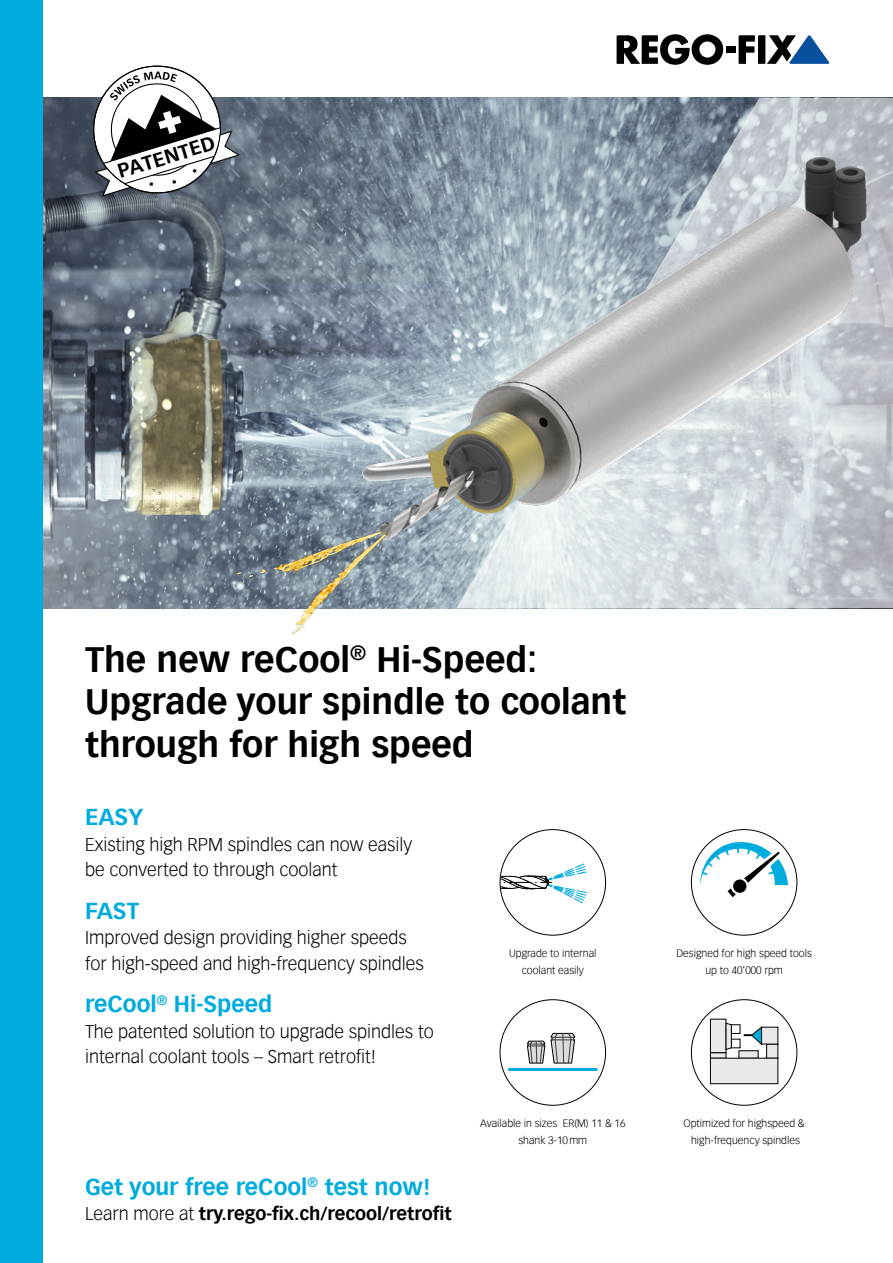
<style>
.page{position:relative;width:893px;height:1263px;background:#fff}
.page>*{position:absolute;margin:0;border:0;box-sizing:border-box;transform-origin:0 0}
.Headline_2{font:700 34.5px/42.5px "Vectora Com";color:#000}
.Untertitel_Titelseite_lightblue{font:700 22.5px "Vectora Com";color:#00abdd}
.t1{font:700 19.5px "Vectora Com";color:#000}
.Text_2spaltig{font:300 18px/25.5px "Vectora Com";color:#000}
.Text_1spaltig{font:700 18px "Vectora Com";color:#000}
.Icon{font:300 10.5px/17px "Vectora Com";color:#000;text-align:center}
.s1{font-weight:300}
</style>
<div class="page">
<img style="left:43px;top:98px;width:413px;height:510px">
<div style="left:726px;top:46px;width:9px;height:7px;background:#000"></div>
<svg style="left:617px;top:34px;width:106px;height:31px"></svg>
<svg style="left:739px;top:35px;width:91px;height:29px"></svg>
<div style="left:0;top:0;width:43px;height:1263px;background:#00abdd"></div>
<svg style="left:456px;top:98px;width:437px;height:510px;background:#9ba6b1"></svg>
<svg style="left:500px;top:862px;width:87px;height:43px"></svg>
<hr style="left:509px;top:1068px;width:87px;height:3px;background:#00abdd">
<svg style="left:527px;top:1040px;width:18px;height:24px"></svg>
<svg style="left:551px;top:1033px;width:24px;height:31px"></svg>
<svg style="left:700px;top:842px;width:88px;height:55px"></svg>
<svg style="left:743px;top:1026px;width:20px;height:20px"></svg>
<div style="left:710px;top:1019px;width:16px;height:34px;background:#e9e9e9"></div>
<div style="left:710px;top:1019px;width:16px;height:34px;border:1px solid #000"></div>
<div style="left:710px;top:1053px;width:16px;height:5px;background:#e9e9e9"></div>
<div style="left:710px;top:1052px;width:16px;height:7px;border:1px solid #000"></div>
<div style="left:739px;top:1051px;width:19px;height:7px;background:#e9e9e9"></div>
<div style="left:738px;top:1050px;width:21px;height:9px;border:1px solid #000"></div>
<div style="left:767px;top:1044px;width:11px;height:14px;background:#e9e9e9"></div>
<div style="left:766px;top:1044px;width:12px;height:15px;border:1px solid #000"></div>
<div style="left:761px;top:1027px;width:17px;height:17px;background:#e9e9e9"></div>
<div style="left:761px;top:1027px;width:17px;height:17px;border:1px solid #000"></div>
<div style="left:731px;top:1024px;width:9px;height:10px;border:1px solid #000"></div>
<div style="left:710px;top:1058px;width:68px;height:26px;background:#e9e9e9"></div>
<div style="left:710px;top:1058px;width:68px;height:26px;border:1px solid #000"></div>
<svg style="left:725px;top:1022px;width:7px;height:29px"></svg>
<img style="left:226px;top:149px;width:658px;height:486px">
<svg style="left:86px;top:65px;width:154px;height:136px"></svg>
<p class="t1" style="left:115px;top:160px;width:102px;rotate:-17deg">PATENTED</p>
<p class="Headline_2" style="left:85px;top:638px;width:543px">The new reCool<sup>®</sup> Hi-Speed:<br>Upgrade your spindle to coolant through for high speed</p>
<p class="Untertitel_Titelseite_lightblue" style="left:85px;top:803px;width:60px">EASY</p>
<p class="Text_2spaltig" style="left:85px;top:831px;width:329px">Existing high RPM spindles can now easily be converted to through coolant</p>
<p class="Untertitel_Titelseite_lightblue" style="left:85px;top:897px;width:56px">FAST</p>
<p class="Text_2spaltig" style="left:85px;top:925px;width:340px">Improved design providing higher speeds for high-speed and high-frequency spindles</p>
<p class="Untertitel_Titelseite_lightblue" style="left:85px;top:990px;width:189px">reCool<sup>®</sup> Hi-Speed</p>
<p class="Text_2spaltig" style="left:85px;top:1018px;width:350px">The patented solution to upgrade spindles to internal coolant tools – Smart retrofit!</p>
<p class="Untertitel_Titelseite_lightblue" style="left:85px;top:1173px;width:347px">Get your free reCool<sup>®</sup> test now!</p>
<p class="Text_1spaltig" style="left:85px;top:1203px;width:368px"><span class="s1">Learn more at</span> try.rego-fix.ch/recool/retrofit</p>
<p class="Icon" style="left:509px;top:944px;width:89px">Upgrade to internal coolant easily</p>
<p class="Icon" style="left:480px;top:1115px;width:147px">Available in sizes ER(M) 11 &amp; 16 shank 3-10mm</p>
<p class="Icon" style="left:676px;top:944px;width:137px">Designed for high speed tools up to 40‘000 rpm</p>
<p class="Icon" style="left:683px;top:1115px;width:123px">Optimized for highspeed &amp; high-frequency spindles</p>
</div>
